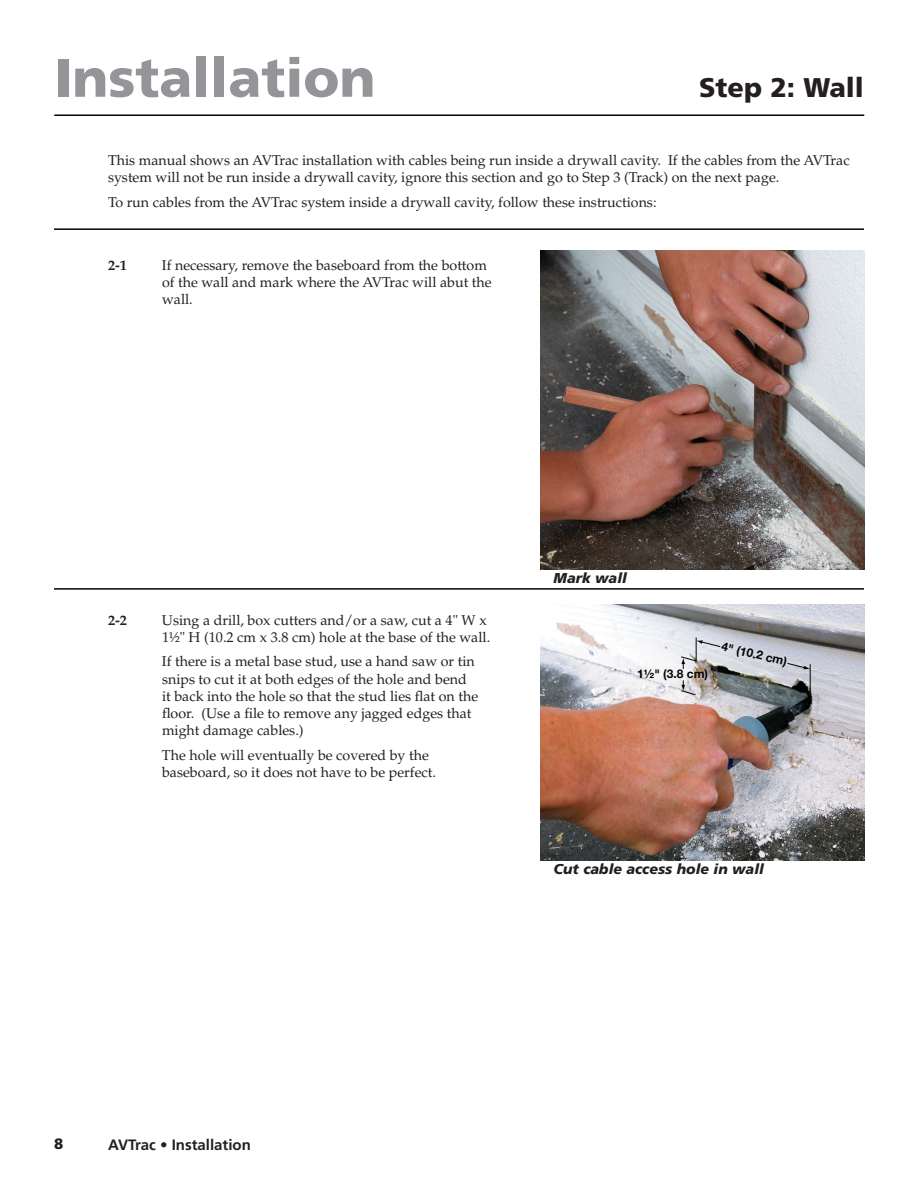
<style>
.page{position:relative;width:918px;height:1188px;background:#fff}
.page>*{position:absolute;margin:0;border:0;box-sizing:border-box;transform-origin:0 0}
.Stage_heading_level2{font:900 54px "Frutiger";color:#939598}
.Stage_Heading_Level{font:900 27px "Frutiger";color:#231f20}
.Footer_Left_-_large{font:700 15px "Frutiger";color:#231f20}
.Page_number_left_-_l{font:900 15px "Frutiger";color:#231f20}
.Body_text_indent_-_I{font:14.25px/17.1px "Palatino";color:#231f20}
.Body_text_-_Install{font:14.25px/17.1px "Palatino";color:#231f20}
.Figure_title_-_lg_ma{font:italic 900 14.25px "Frutiger";color:#231f20}
.Body_text_indent_-_I-2{font:700 14.25px "Palatino";color:#231f20}
.t1{font:700 12px "Helvetica Neue LT Std";color:#050604}
</style>
<div class="page">
<hr style="left:54px;top:114px;width:810px;height:2px;background:#040503">
<img style="left:540px;top:605px;width:324px;height:256px">
<svg style="left:787px;top:663px;width:24px;height:29px"></svg>
<svg style="left:680px;top:638px;width:41px;height:58px"></svg>
<hr style="left:54px;top:588px;width:810px;height:2px;background:#040503">
<img style="left:540px;top:250px;width:324px;height:320px">
<hr style="left:54px;top:228px;width:810px;height:2px;background:#040503">
<p class="Stage_heading_level2" style="left:54px;top:45px;width:323px">Installation</p>
<p class="Stage_Heading_Level" style="left:699px;top:71px;width:166px">Step 2: Wall</p>
<p class="Body_text_-_Install" style="left:108px;top:152px;width:743px">This manual shows an AVTrac installation with cables being run inside a drywall cavity. If the cables from the AVTrac system will not be run inside a drywall cavity, ignore this section and go to Step 3 (Track) on the next page.</p>
<p class="Body_text_-_Install" style="left:108px;top:194px;width:550px">To run cables from the AVTrac system inside a drywall cavity, follow these instructions:</p>
<p class="Body_text_indent_-_I-2" style="left:108px;top:257px;width:20px">2-1</p>
<p class="Body_text_indent_-_I" style="left:162px;top:257px;width:331px">If necessary, remove the baseboard from the bottom of the wall and mark where the AVTrac will abut the wall.</p>
<p class="Body_text_indent_-_I-2" style="left:108px;top:612px;width:20px">2-2</p>
<p class="Body_text_indent_-_I" style="left:162px;top:612px;width:330px">Using a drill, box cutters and/or a saw, cut a 4" W x<br>1½" H (10.2 cm x 3.8 cm) hole at the base of the wall.</p>
<p class="Body_text_indent_-_I" style="left:162px;top:653px;width:318px">If there is a metal base stud, use a hand saw or tin snips to cut it at both edges of the hole and bend it back into the hole so that the stud lies flat on the floor. (Use a file to remove any jagged edges that might damage cables.)</p>
<p class="Body_text_indent_-_I" style="left:162px;top:746px;width:276px">The hole will eventually be covered by the baseboard, so it does not have to be perfect.</p>
<p class="Figure_title_-_lg_ma" style="left:554px;top:570px;width:75px">Mark wall</p>
<p class="t1" style="left:637px;top:667px;width:73px">1½" (3.8 cm)</p>
<p class="t1" style="left:724px;top:639px;width:69px;rotate:14deg">4" (10.2 cm)</p>
<p class="Figure_title_-_lg_ma" style="left:554px;top:860px;width:212px">Cut cable access hole in wall</p>
<p class="Page_number_left_-_l" style="left:54px;top:1135px;width:11px">8</p>
<p class="Footer_Left_-_large" style="left:108px;top:1136px;width:144px">AVTrac • Installation</p>
</div>
